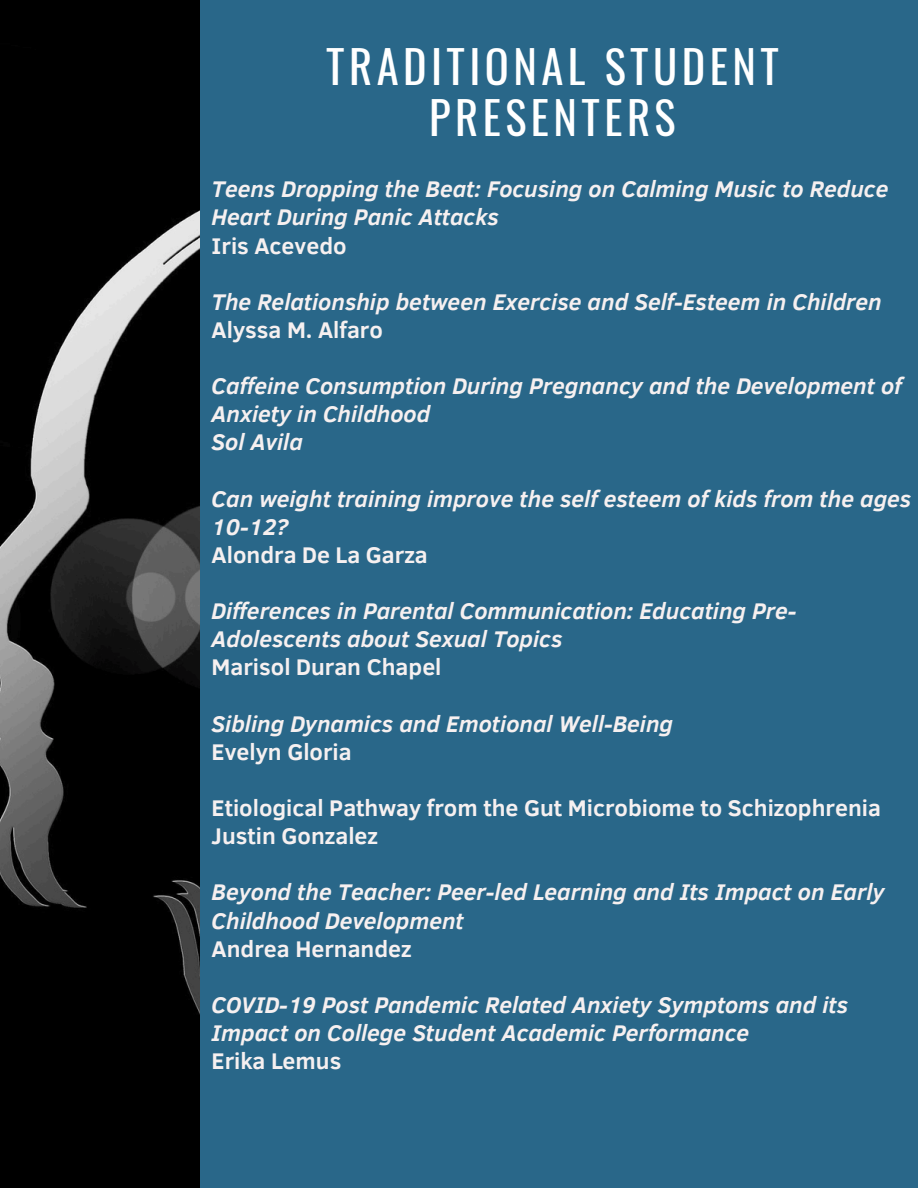
<style>
.page{position:relative;width:918px;height:1188px;background:#296789}
.page>*{position:absolute;margin:0;border:0;box-sizing:border-box;transform-origin:0 0}
.t1{font:44.55px/50.7px "Oswald";letter-spacing:.1em;color:#fff;text-align:center}
.t2{font:italic 700 23.25px/28.2px "Clear Sans";color:#f6f0f0}
.t3{font:700 23.25px "Clear Sans";color:#f6f0f0}
</style>
<div class="page">
<img style="left:0;top:0;width:199px;height:1188px">
<p class="t1" style="left:326px;top:40px;width:454px">TRADITIONAL STUDENT<br>PRESENTERS</p>
<h1 class="t2" style="left:212px;top:174px;width:678px">Teens Dropping the Beat: Focusing on Calming Music to Reduce<br>Heart During Panic Attacks</h1>
<p class="t3" style="left:212px;top:229px;width:137px">Iris Acevedo</p>
<p class="t2" style="left:212px;top:286px;width:672px">The Relationship between Exercise and Self-Esteem in Children</p>
<p class="t3" style="left:212px;top:313px;width:173px">Alyssa M. Alfaro</p>
<p class="t2" style="left:212px;top:371px;width:692px">Caffeine Consumption During Pregnancy and the Development of<br>Anxiety in Childhood</p>
<p class="t2" style="left:212px;top:427px;width:93px">Sol Avila</p>
<p class="t2" style="left:212px;top:483px;width:701px">Can weight training improve the self esteem of kids from the ages<br>10-12?</p>
<p class="t3" style="left:212px;top:538px;width:218px">Alondra De La Garza</p>
<p class="t2" style="left:212px;top:596px;width:587px">Differences in Parental Communication: Educating Pre-<br>Adolescents about Sexual Topics</p>
<p class="t3" style="left:212px;top:650px;width:231px">Marisol Duran Chapel</p>
<p class="t2" style="left:212px;top:708px;width:463px">Sibling Dynamics and Emotional Well-Being</p>
<p class="t3" style="left:212px;top:735px;width:142px">Evelyn Gloria</p>
<p class="t3" style="left:212px;top:791px;width:671px">Etiological Pathway from the Gut Microbiome to Schizophrenia</p>
<p class="t3" style="left:212px;top:819px;width:168px">Justin Gonzalez</p>
<p class="t2" style="left:212px;top:877px;width:675px">Beyond the Teacher: Peer-led Learning and Its Impact on Early<br>Childhood Development</p>
<p class="t3" style="left:212px;top:932px;width:202px">Andrea Hernandez</p>
<p class="t2" style="left:212px;top:990px;width:638px">COVID-19 Post Pandemic Related Anxiety Symptoms and its<br>Impact on College Student Academic Performance</p>
<p class="t3" style="left:212px;top:1044px;width:131px">Erika Lemus</p>
</div>
